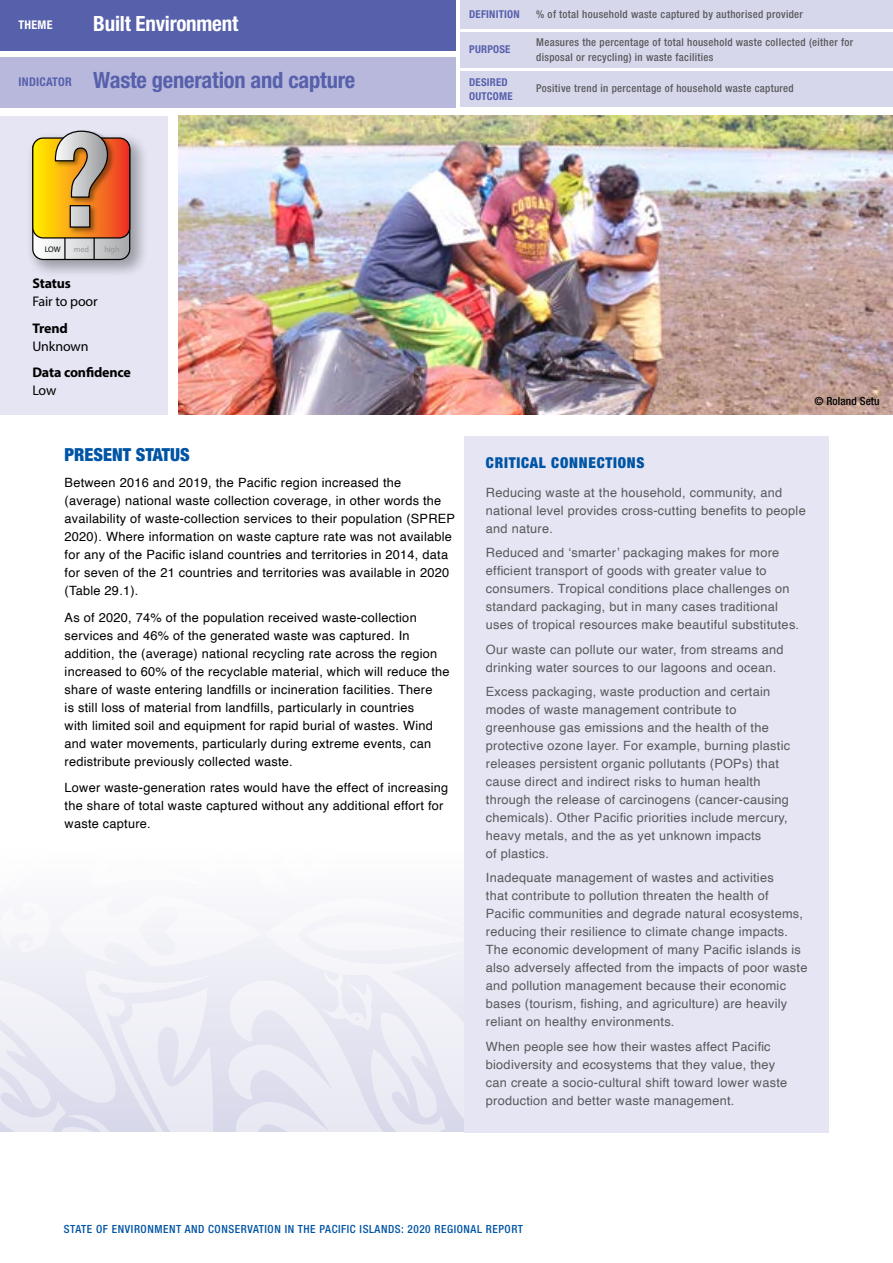
<style>
.page{position:relative;width:893px;height:1263px;background:#fff}
.page>*{position:absolute;margin:0;border:0;box-sizing:border-box;transform-origin:0 0}
.t1{font:700 condensed 22.5px "Helvetica Neue LT Pro";letter-spacing:-.01em;color:#5760ab}
.t2{font:700 condensed 21px "Helvetica Neue LT Pro";letter-spacing:-.01em;color:#fff}
.t3{font:900 condensed 18px "Helvetica Neue LT Pro";color:#0054a4}
.t4{font:900 condensed 15px "Helvetica Neue LT Pro";letter-spacing:.05em;color:#0054a4}
.t5{font:700 13.95px "Myriad Pro";letter-spacing:-.01em;color:#000}
.t6{font:13.95px "Myriad Pro";letter-spacing:-.01em;color:#000}
.t7{font:12.75px/18px "Helvetica";letter-spacing:.02em;color:#58595b}
.t8{font:12.75px/18px "Helvetica";letter-spacing:.02em;color:#000}
.t9{font:700 condensed 12px "Helvetica Neue LT Pro";letter-spacing:.02em;color:#fff}
.t10{font:500 condensed 11.25px "Helvetica Neue LT Pro";letter-spacing:.05em;color:#0054a4}
.t11{font:500 condensed 11.25px "Helvetica Neue LT Pro";letter-spacing:.01em;color:#000}
.t12{font:500 condensed 10.8px/14.9px "Helvetica Neue LT Pro";letter-spacing:.03em;color:#58595b}
.t13{font:700 condensed 10.8px/13.5px "Helvetica Neue LT Pro";letter-spacing:.02em;color:#5760ab}
.t14{font:8.1px "Myriad Pro";letter-spacing:-.01em;color:#939598}
.t15{font:8.1px "Myriad Pro";color:#000}
.s1{font-size:12px}
</style>
<div class="page">
<svg style="left:0;top:840px;width:465px;height:292px;fill:#f5f5fa"></svg>
<svg style="left:0;top:840px;width:339px;height:68px"></svg>
<svg style="left:211px;top:963px;width:254px;height:169px;fill:#ebebf4"></svg>
<svg style="left:0;top:962px;width:139px;height:170px"></svg>
<div style="left:0;top:116px;width:167px;height:298px;background:#e5e5f3"></div>
<div style="left:0;top:57px;width:455px;height:50px;background:#b8b8dd"></div>
<div style="left:0;top:0;width:455px;height:50px;background:#5760ab"></div>
<div style="left:461px;top:0;width:432px;height:28px;background:#d7d7ec"></div>
<div style="left:461px;top:32px;width:432px;height:36px;background:#d7d7ec"></div>
<div style="left:461px;top:71px;width:432px;height:36px;background:#d7d7ec"></div>
<div style="left:465px;top:436px;width:364px;height:696px;background:#e5e5f3"></div>
<div style="left:26px;top:131px;width:123px;height:147px;background:#000;opacity:.32"></div>
<svg style="left:33px;top:130px;width:97px;height:129px;background:#d49e58"></svg>
<img style="left:179px;top:116px;width:714px;height:298px">
<p class="t9" style="left:19px;top:17px;width:35px">THEME</p>
<h2 class="t2" style="left:93px;top:11px;width:147px">Built Environment</h2>
<h1 class="t1" style="left:19px;top:66px;width:338px"><span class="s1">INDICATOR</span> Waste generation and capture</h1>
<p class="t13" style="left:469px;top:8px;width:52px">DEFINITION</p>
<p class="t13" style="left:469px;top:42px;width:43px">PURPOSE</p>
<p class="t13" style="left:469px;top:75px;width:45px">DESIRED<br>OUTCOME</p>
<p class="t12" style="left:536px;top:6px;width:268px">% of total household waste captured by authorised provider</p>
<p class="t12" style="left:536px;top:34px;width:319px">Measures the percentage of total household waste collected (either for disposal or recycling) in waste facilities</p>
<p class="t12" style="left:536px;top:80px;width:259px">Positive trend in percentage of household waste captured</p>
<p class="t15" style="left:45px;top:244px;width:17px">LOW</p>
<p class="t14" style="left:74px;top:244px;width:17px">med</p>
<p class="t14" style="left:104px;top:244px;width:17px">high</p>
<p class="t5" style="left:32px;top:274px;width:40px">Status</p>
<p class="t6" style="left:32px;top:293px;width:67px">Fair to poor</p>
<p class="t5" style="left:32px;top:319px;width:37px">Trend</p>
<p class="t6" style="left:32px;top:337px;width:58px">Unknown</p>
<p class="t5" style="left:32px;top:363px;width:100px">Data confidence</p>
<p class="t6" style="left:32px;top:382px;width:26px">Low</p>
<h3 class="t3" style="left:65px;top:443px;width:127px">PRESENT STATUS</h3>
<p class="t8" style="left:65px;top:474px;width:392px">Between 2016 and 2019, the Pacific region increased the (average) national waste collection coverage, in other words the availability of waste-collection services to their population (SPREP 2020). Where information on waste capture rate was not available for any of the Pacific island countries and territories in 2014, data for seven of the 21 countries and territories was available in 2020 (Table 29.1).</p>
<p class="t8" style="left:65px;top:608px;width:387px">As of 2020, 74% of the population received waste-collection services and 46% of the generated waste was captured. In addition, the (average) national recycling rate across the region increased to 60% of the recyclable material, which will reduce the share of waste entering landfills or incineration facilities. There<br>is still loss of material from landfills, particularly in countries<br>with limited soil and equipment for rapid burial of wastes. Wind and water movements, particularly during extreme events, can redistribute previously collected waste.</p>
<p class="t8" style="left:65px;top:779px;width:385px">Lower waste-generation rates would have the effect of increasing the share of total waste captured without any additional effort for waste capture.</p>
<p class="t11" style="left:814px;top:394px;width:67px">© Roland Setu</p>
<p class="t4" style="left:486px;top:453px;width:160px">CRITICAL CONNECTIONS</p>
<p class="t7" style="left:486px;top:484px;width:321px">Reducing waste at the household, community, and national level provides cross-cutting benefits to people and nature.</p>
<p class="t7" style="left:486px;top:544px;width:315px">Reduced and ‘smarter’ packaging makes for more efficient transport of goods with greater value to consumers. Tropical conditions place challenges on standard packaging, but in many cases traditional uses of tropical resources make beautiful substitutes.</p>
<p class="t7" style="left:486px;top:640px;width:299px">Our waste can pollute our water, from streams and drinking water sources to our lagoons and ocean.</p>
<p class="t7" style="left:486px;top:683px;width:306px">Excess packaging, waste production and certain modes of waste management contribute to greenhouse gas emissions and the health of the protective ozone layer. For example, burning plastic releases persistent organic pollutants (POPs) that cause direct and indirect risks to human health through the release of carcinogens (cancer-causing chemicals). Other Pacific priorities include mercury, heavy metals, and the as yet unknown impacts<br>of plastics.</p>
<p class="t7" style="left:486px;top:869px;width:323px">Inadequate management of wastes and activities<br>that contribute to pollution threaten the health of Pacific communities and degrade natural ecosystems, reducing their resilience to climate change impacts.<br>The economic development of many Pacific islands is also adversely affected from the impacts of poor waste and pollution management because their economic bases (tourism, fishing, and agriculture) are heavily reliant on healthy environments.</p>
<p class="t7" style="left:486px;top:1038px;width:303px">When people see how their wastes affect Pacific biodiversity and ecosystems that they value, they can create a socio-cultural shift toward lower waste production and better waste management.</p>
<p class="t10" style="left:64px;top:1222px;width:461px">STATE OF ENVIRONMENT AND CONSERVATION IN THE PACIFIC ISLANDS: 2020 REGIONAL REPORT</p>
</div>
